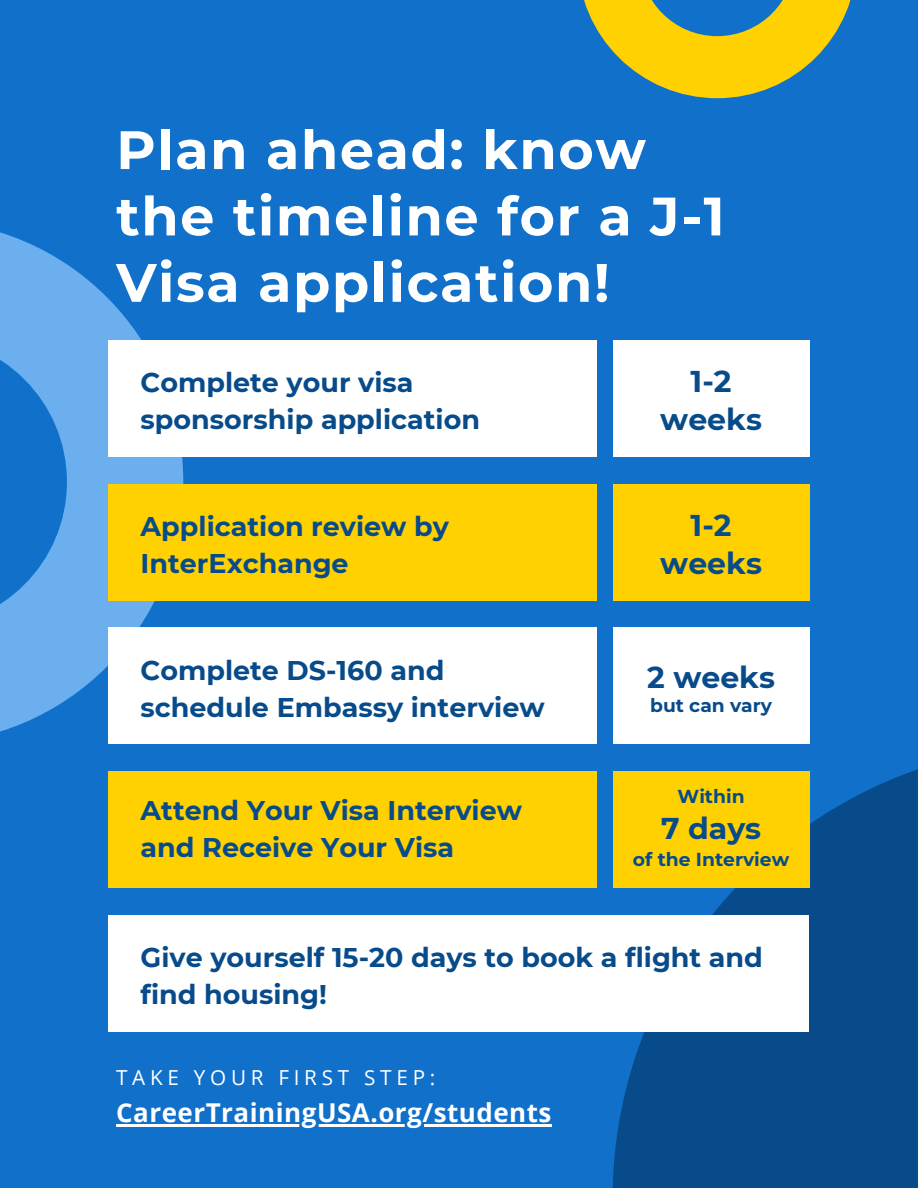
<style>
.page{position:relative;width:918px;height:1188px;background:#1070ca}
.page>*{position:absolute;margin:0;border:0;box-sizing:border-box;transform-origin:0 0}
.t1{font:700 54px/66.3px "Montserrat";letter-spacing:.03em;color:#fff}
.t2{font:700 30px "Montserrat";color:#084b8a}
.t3{font:700 27px/37.2px "Montserrat";color:#084b8a}
.t4{font:700 25.95px "Open Sans";letter-spacing:.02em;color:#fff}
.t5{font:20.7px "Open Sans";letter-spacing:.23em;color:#fff}
.t6{font:700 18.75px "Montserrat";color:#084b8a}
</style>
<div class="page">
<svg style="left:0;top:232px;width:183px;height:500px;fill:#6bafef"></svg>
<div style="left:108px;top:340px;width:489px;height:117px;background:#fff"></div>
<div style="left:613px;top:340px;width:196px;height:117px;background:#fff"></div>
<svg style="left:613px;top:769px;width:305px;height:419px;background:#094e8f"></svg>
<div style="left:613px;top:484px;width:196px;height:117px;background:#ffd100"></div>
<div style="left:613px;top:627px;width:196px;height:117px;background:#fff"></div>
<div style="left:613px;top:771px;width:196px;height:117px;background:#ffd100"></div>
<div style="left:108px;top:484px;width:489px;height:117px;background:#ffd100"></div>
<div style="left:108px;top:627px;width:489px;height:117px;background:#fff"></div>
<div style="left:108px;top:771px;width:489px;height:117px;background:#ffd100"></div>
<div style="left:108px;top:915px;width:701px;height:117px;background:#fff"></div>
<svg style="left:584px;top:0;width:267px;height:98px"></svg>
<hr style="left:116px;top:1124px;width:436px;height:2px;background:#fff">
<p class="t1" style="left:116px;top:117px;width:610px">Plan ahead: know the timeline for a J-1<br>Visa application!</p>
<p class="t3" style="left:141px;top:364px;width:341px">Complete your visa sponsorship application</p>
<p class="t2" style="left:691px;top:363px;width:43px">1-2</p>
<p class="t2" style="left:660px;top:401px;width:103px">weeks</p>
<p class="t3" style="left:141px;top:508px;width:310px">Application review by<br>InterExchange</p>
<p class="t3" style="left:141px;top:652px;width:406px">Complete DS-160 and schedule Embassy interview</p>
<p class="t3" style="left:141px;top:791px;width:383px">Attend Your Visa Interview and Receive Your Visa</p>
<p class="t2" style="left:691px;top:507px;width:43px">1-2</p>
<p class="t2" style="left:660px;top:545px;width:103px">weeks</p>
<p class="t2" style="left:647px;top:659px;width:129px">2 weeks</p>
<p class="t6" style="left:650px;top:694px;width:124px">but can vary</p>
<p class="t6" style="left:678px;top:785px;width:69px">Within</p>
<p class="t2" style="left:661px;top:810px;width:102px">7 days</p>
<p class="t6" style="left:633px;top:848px;width:158px">of the Interview</p>
<p class="t3" style="left:141px;top:939px;width:624px">Give yourself 15-20 days to book a flight and find housing!</p>
<p class="t5" style="left:116px;top:1063px;width:321px">TAKE YOUR FIRST STEP:</p>
<p class="t4" style="left:116px;top:1094px;width:437px">CareerTrainingUSA.org/students</p>
</div>
